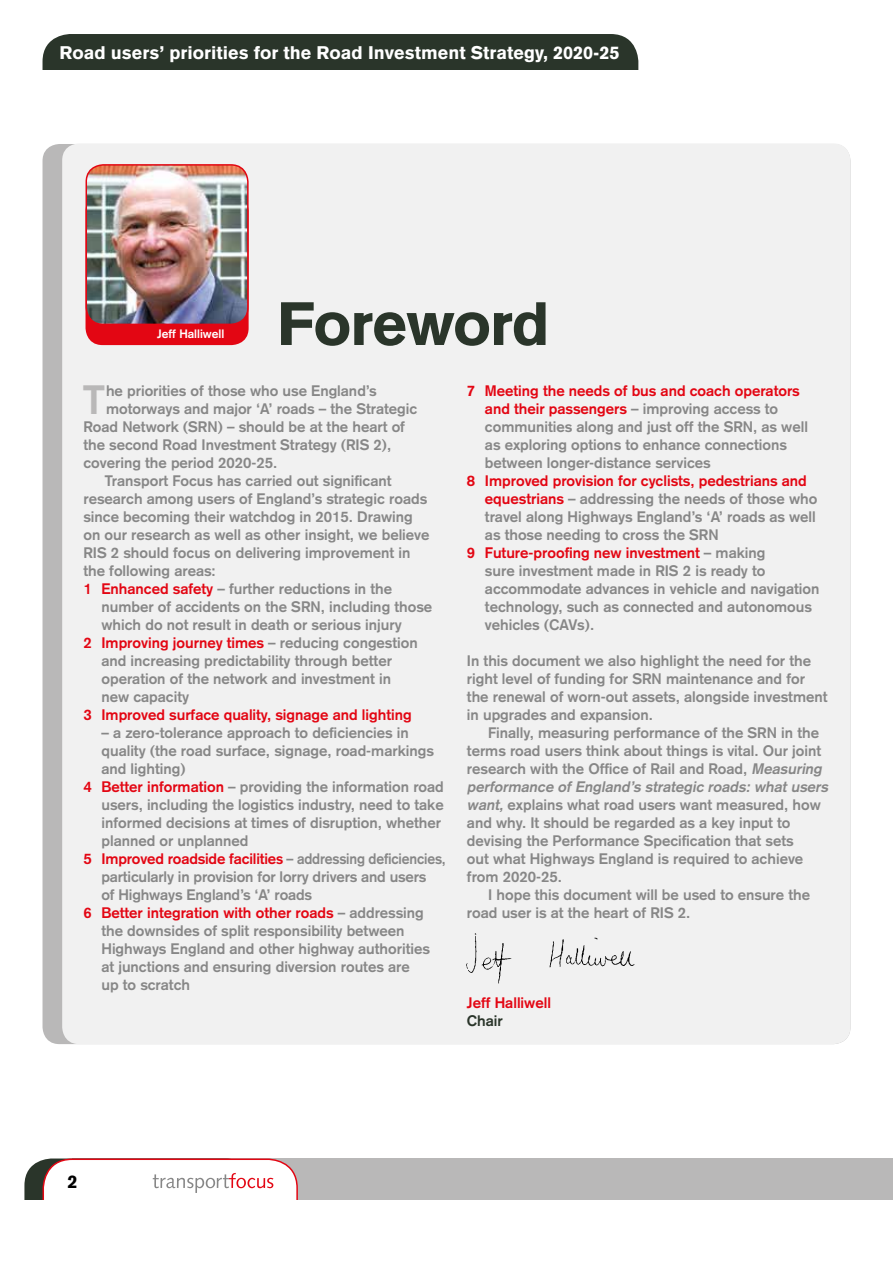
<style>
.page{position:relative;width:893px;height:1263px;background:#fff}
.page>*{position:absolute;margin:0;border:0;box-sizing:border-box;transform-origin:0 0}
.t1{font:900 60px "Akzidenz Grotesk";letter-spacing:-.02em;color:#2a352a}
.t2{font:700 40.35px "Akzidenz Grotesk";color:#b9b8b8}
.t3{font:900 18px "Akzidenz Grotesk";color:#fff}
.t4{font:900 18px "Akzidenz Grotesk";color:#000}
.t5{font:700 15px/18px "Akzidenz Grotesk";color:#878787}
.t6{font:700 15px "Akzidenz Grotesk";color:#e30613}
.t7{font:700 15px "Akzidenz Grotesk";color:#2a352a}
.t8{font:700 12px "Akzidenz Grotesk";color:#fff}
.s1{color:#e30613}
.s2{color:#878787}
.s3{font-style:italic}
</style>
<div class="page">
<div style="left:72px;top:1158px;width:821px;height:41px;background:#b9b8b8"></div>
<svg style="left:24px;top:1158px;width:274px;height:41px;background:#e9dddd"></svg>
<div style="left:43px;top:144px;width:807px;height:900px;background:#b9b8b8;border-radius:17px"></div>
<div style="left:62px;top:143px;width:788px;height:901px;background:#f1f1f1;border-radius:17px"></div>
<div style="left:86px;top:194px;width:163px;height:151px;background:#e30613;border-radius:17px"></div>
<img style="left:86px;top:165px;width:160px;height:157px">
<div style="left:86px;top:164px;width:163px;height:161px;border:2px solid #e30613;border-radius:17px"></div>
<div style="left:43px;top:34px;width:595px;height:35px;background:#2a352a"></div>
<img style="left:466px;top:933px;width:169px;height:51px">
<p class="t3" style="left:60px;top:42px;width:561px">Road users’ priorities for the Road Investment Strategy, 2020-25</p>
<p class="t8" style="left:157px;top:327px;width:69px">Jeff Halliwell</p>
<h1 class="t1" style="left:277px;top:288px;width:274px">Foreword</h1>
<h2 class="t2" style="left:83px;top:376px;width:23px">T</h2>
<p class="t5" style="left:106px;top:382px;width:272px">he priorities of those who use England’s</p>
<p class="t5" style="left:106px;top:400px;width:313px">motorways and major ‘A’ roads – the Strategic</p>
<p class="t5" style="left:83px;top:418px;width:323px">Road Network (SRN) – should be at the heart of</p>
<p class="t5" style="left:83px;top:436px;width:309px">the second Road Investment Strategy (RIS 2),</p>
<p class="t5" style="left:83px;top:454px;width:196px">covering the period 2020-25.</p>
<p class="t5" style="left:105px;top:472px;width:288px">Transport Focus has carried out significant</p>
<p class="t5" style="left:83px;top:490px;width:345px">research among users of England’s strategic roads</p>
<p class="t5" style="left:83px;top:508px;width:331px">since becoming their watchdog in 2015. Drawing</p>
<p class="t5" style="left:83px;top:526px;width:348px">on our research as well as other insight, we believe</p>
<p class="t5" style="left:83px;top:544px;width:328px">RIS 2 should focus on delivering improvement in</p>
<p class="t5" style="left:83px;top:562px;width:134px">the following areas:</p>
<p class="t5" style="left:83px;top:580px;width:310px"><span class="s1">1 Enhanced safety</span> – further reductions in the</p>
<p class="t5" style="left:101px;top:598px;width:332px">number of accidents on the SRN, including those</p>
<p class="t5" style="left:101px;top:616px;width:302px">which do not result in death or serious injury</p>
<p class="t6" style="left:83px;top:634px;width:336px">2 Improving journey times <span class="s2">– reducing congestion</span></p>
<p class="t5" style="left:101px;top:652px;width:292px">and increasing predictability through better</p>
<p class="t5" style="left:101px;top:670px;width:291px">operation of the network and investment in</p>
<p class="t5" style="left:101px;top:688px;width:89px">new capacity</p>
<p class="t6" style="left:83px;top:706px;width:330px">3 Improved surface quality, signage and lighting</p>
<p class="t5" style="left:101px;top:724px;width:309px">– a zero-tolerance approach to deficiencies in</p>
<p class="t5" style="left:101px;top:742px;width:334px">quality (the road surface, signage, road-markings</p>
<p class="t5" style="left:101px;top:760px;width:86px">and lighting)</p>
<p class="t5" style="left:83px;top:778px;width:362px"><span class="s1">4 Better information</span> – providing the information road</p>
<p class="t5" style="left:101px;top:796px;width:344px">users, including the logistics industry, need to take</p>
<p class="t5" style="left:101px;top:814px;width:341px">informed decisions at times of disruption, whether</p>
<p class="t5" style="left:101px;top:832px;width:149px">planned or unplanned</p>
<p class="t6" style="left:83px;top:850px;width:364px">5 Improved roadside facilities <span class="s2">– addressing deficiencies,</span></p>
<p class="t5" style="left:101px;top:868px;width:326px">particularly in provision for lorry drivers and users</p>
<p class="t5" style="left:101px;top:886px;width:212px">of Highways England’s ‘A’ roads</p>
<p class="t6" style="left:83px;top:904px;width:342px">6 Better integration with other roads <span class="s2">– addressing</span></p>
<p class="t5" style="left:101px;top:922px;width:305px">the downsides of split responsibility between</p>
<p class="t5" style="left:101px;top:940px;width:330px">Highways England and other highway authorities</p>
<p class="t5" style="left:101px;top:958px;width:310px">at junctions and ensuring diversion routes are</p>
<p class="t5" style="left:101px;top:976px;width:90px">up to scratch</p>
<p class="t5" style="left:485px;top:382px;width:324px;text-indent:-18px"><span class="s1">7 Meeting the needs of bus and coach operators and their passengers</span> – improving access to communities along and just off the SRN, as well as exploring options to enhance connections between longer-distance services</p>
<p class="t6" style="left:467px;top:472px;width:341px">8 Improved provision for cyclists, pedestrians and</p>
<p class="t5" style="left:485px;top:490px;width:334px"><span class="s1">equestrians</span> – addressing the needs of those who</p>
<p class="t5" style="left:485px;top:508px;width:332px">travel along Highways England’s ‘A’ roads as well</p>
<p class="t5" style="left:485px;top:526px;width:235px">as those needing to cross the SRN</p>
<p class="t6" style="left:467px;top:544px;width:300px">9 Future-proofing new investment <span class="s2">– making</span></p>
<p class="t5" style="left:485px;top:562px;width:282px">sure investment made in RIS 2 is ready to</p>
<p class="t5" style="left:485px;top:580px;width:336px">accommodate advances in vehicle and navigation</p>
<p class="t5" style="left:485px;top:598px;width:329px">technology, such as connected and autonomous</p>
<p class="t5" style="left:485px;top:616px;width:111px">vehicles (CAVs).</p>
<p class="t5" style="left:467px;top:652px;width:362px">In this document we also highlight the need for the right level of funding for SRN maintenance and for the renewal of worn-out assets, alongside investment in upgrades and expansion.</p>
<p class="t5" style="left:467px;top:724px;width:366px;text-indent:21px">Finally, measuring performance of the SRN in the terms road users think about things is vital. Our joint research with the Office of Rail and Road, <span class="s3">Measuring performance of England’s strategic roads: what users want,</span> explains what road users want measured, how and why. It should be regarded as a key input to devising the Performance Specification that sets<br>out what Highways England is required to achieve from 2020-25.</p>
<p class="t5" style="left:467px;top:886px;width:345px;text-indent:21px">I hope this document will be used to ensure the road user is at the heart of RIS 2.</p>
<p class="t6" style="left:467px;top:994px;width:86px">Jeff Halliwell</p>
<p class="t7" style="left:467px;top:1012px;width:37px">Chair</p>
<p class="t4" style="left:67px;top:1170px;width:12px">2</p>
</div>
